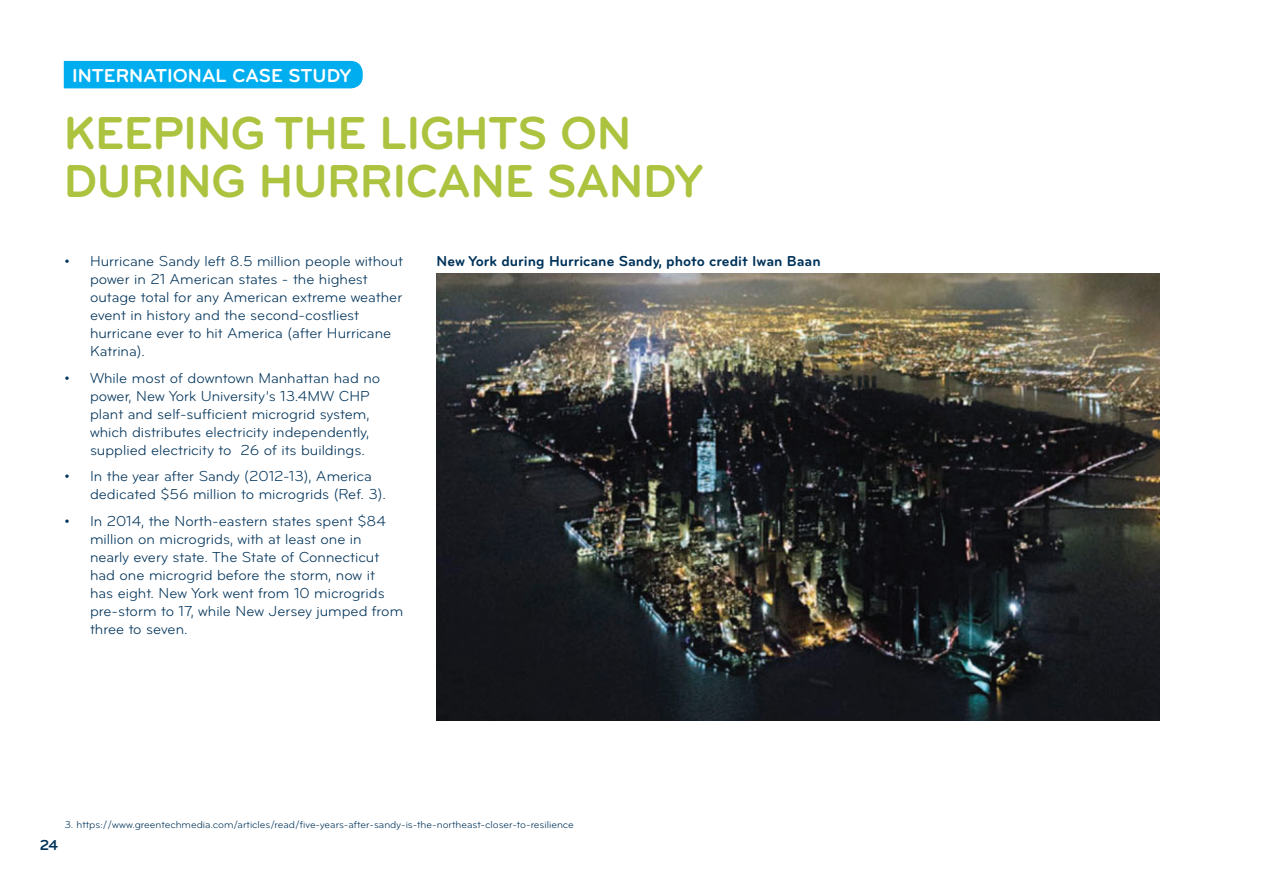
<style>
.page{position:relative;width:1263px;height:893px;background:#fff}
.page>*{position:absolute;margin:0;border:0;box-sizing:border-box;transform-origin:0 0}
.t1{font:700 48px/48px "Bryant Pro";letter-spacing:-.01em;color:#abc33f}
.t2{font:700 19.5px "Bryant Pro";color:#fff}
.t3{font:15px/18px "Bryant Pro";color:#00335a}
.t4{font:700 15px "Bryant Pro";color:#00335a}
.t5{font:10.5px "Bryant Pro";color:#00335a}
</style>
<div class="page">
<img style="left:437px;top:273px;width:722px;height:447px">
<div style="left:64px;top:61px;width:299px;height:27px;background:#00aeef"></div>
<h2 class="t2" style="left:72px;top:63px;width:281px">INTERNATIONAL CASE STUDY</h2>
<h1 class="t1" style="left:64px;top:109px;width:641px">KEEPING THE LIGHTS ON<br>DURING HURRICANE SANDY</h1>
<p class="t3" style="left:90px;top:253px;width:314px;text-indent:-26px">• Hurricane Sandy left 8.5 million people without power in 21 American states - the highest outage total for any American extreme weather event in history and the second-costliest hurricane ever to hit America (after Hurricane Katrina).</p>
<p class="t3" style="left:90px;top:369px;width:292px;text-indent:-26px">• While most of downtown Manhattan had no power, New York University’s 13.4MW CHP plant and self-sufficient microgrid system, which distributes electricity independently, supplied electricity to 26 of its buildings.</p>
<p class="t3" style="left:90px;top:468px;width:297px;text-indent:-26px">• In the year after Sandy (2012-13), America dedicated $56 million to microgrids (Ref. 3).</p>
<p class="t3" style="left:90px;top:512px;width:315px;text-indent:-26px">• In 2014, the North-eastern states spent $84 million on microgrids, with at least one in nearly every state. The State of Connecticut had one microgrid before the storm, now it<br>has eight. New York went from 10 microgrids pre-storm to 17, while New Jersey jumped from three to seven.</p>
<p class="t4" style="left:437px;top:251px;width:386px">New York during Hurricane Sandy, photo credit Iwan Baan</p>
<p class="t5" style="left:64px;top:818px;width:511px">3. https://www.greentechmedia.com/articles/read/five-years-after-sandy-is-the-northeast-closer-to-resilience</p>
<p class="t4" style="left:40px;top:836px;width:20px">24</p>
</div>
